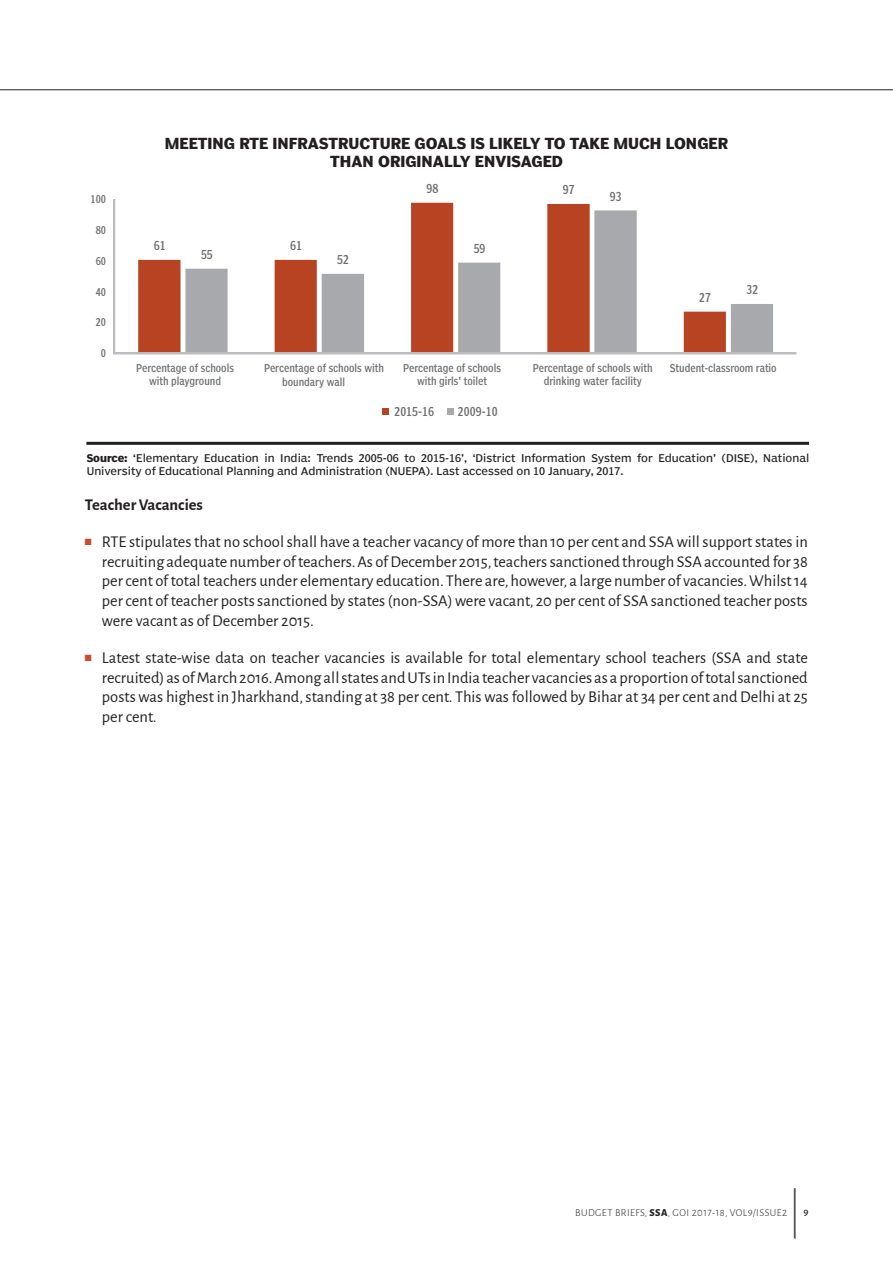
<style>
.page{position:relative;width:893px;height:1263px;background:#fff}
.page>*{position:absolute;margin:0;border:0;box-sizing:border-box;transform-origin:0 0}
.t1{font:16.5px/19.8px "Alegreya Sans";color:#231f20;text-align:justify}
.t2{font:700 16.5px "Alegreya Sans";color:#231f20}
.t3{font:700 15px "Poynter Agate One";color:#231f20}
.t4{font:12.15px "Poynter Agate One Comp";color:#6d6e70}
.t5{font:10.65px/12.6px "Poynter Agate One Comp";color:#6d6e70;text-align:center}
.t6{font:10.5px/12.6px "Poynter Agate One";color:#231f20}
.t7{font:300 10.5px "Alegreya Sans";letter-spacing:.04em;color:#231f20}
.t8{font:500 10.5px "Alegreya Sans";color:#231f20}
.s1{font-weight:700}
.s2{color:#ca4a2b}
.s3{font-weight:800}
</style>
<div class="page">
<hr style="left:0;top:89px;width:893px;height:1px;background:#231f20">
<svg style="left:794px;top:1188px;width:2px;height:51px"></svg>
<hr style="left:86px;top:442px;width:723px;height:3px;background:#231f20">
<svg style="left:726px;top:304px;width:47px;height:49px;background:#b0b2b4"></svg>
<svg style="left:138px;top:203px;width:588px;height:150px"></svg>
<div style="left:113px;top:199px;width:2px;height:155px;border:1px solid #bbbdc0"></div>
<div style="left:114px;top:353px;width:682px;height:1px;border:1px solid #bbbdc0"></div>
<div style="left:447px;top:408px;width:6px;height:7px;background:#a7a9ac"></div>
<div style="left:383px;top:408px;width:6px;height:7px;background:#b84322"></div>
<p class="t5" style="left:91px;top:193px;width:17px">100</p>
<p class="t5" style="left:96px;top:223px;width:12px">80</p>
<p class="t5" style="left:96px;top:254px;width:12px">60</p>
<p class="t5" style="left:96px;top:285px;width:12px">40</p>
<p class="t5" style="left:96px;top:316px;width:12px">20</p>
<p class="t5" style="left:101px;top:347px;width:7px">0</p>
<p class="t3" style="left:165px;top:134px;width:565px">MEETING RTE INFRASTRUCTURE GOALS IS LIKELY TO TAKE MUCH LONGER</p>
<p class="t3" style="left:330px;top:152px;width:234px">THAN ORIGINALLY ENVISAGED</p>
<p class="t4" style="left:154px;top:238px;width:13px">61</p>
<p class="t4" style="left:290px;top:238px;width:13px">61</p>
<p class="t4" style="left:201px;top:247px;width:13px">55</p>
<p class="t4" style="left:337px;top:252px;width:13px">52</p>
<p class="t4" style="left:427px;top:181px;width:13px">98</p>
<p class="t4" style="left:563px;top:182px;width:13px">97</p>
<p class="t4" style="left:474px;top:241px;width:13px">59</p>
<p class="t4" style="left:610px;top:189px;width:13px">93</p>
<p class="t4" style="left:699px;top:290px;width:13px">27</p>
<p class="t4" style="left:746px;top:282px;width:13px">32</p>
<p class="t5" style="left:136px;top:362px;width:99px">Percentage of schools with playground</p>
<p class="t5" style="left:282px;top:361px;width:103px;line-height:13.8px;text-align:left;text-indent:-18px">Percentage of schools with boundary wall</p>
<p class="t5" style="left:403px;top:362px;width:99px">Percentage of schools with girls' toilet</p>
<p class="t5" style="left:533px;top:362px;width:121px">Percentage of schools with drinking water facility</p>
<p class="t5" style="left:670px;top:362px;width:108px">Student-classroom ratio</p>
<p class="t4" style="left:394px;top:404px;width:41px">2015-16</p>
<p class="t4" style="left:458px;top:404px;width:41px">2009-10</p>
<p class="t6" style="left:87px;top:452px;width:724px"><span class="s1">Source:</span> ‘Elementary Education in India: Trends 2005-06 to 2015-16’, ‘District Information System for Education’ (DISE), National<br>University of Educational Planning and Administration (NUEPA). Last accessed on 10 January, 2017.</p>
<p class="t2" style="left:85px;top:492px;width:120px">Teacher Vacancies</p>
<p class="t1" style="left:102px;top:531px;width:707px;text-indent:-17px"><span class="s2">■</span> RTE stipulates that no school shall have a teacher vacancy of more than 10 per cent and SSA will support states in recruiting adequate number of teachers. As of December 2015, teachers sanctioned through SSA accounted for 38 per cent of total teachers under elementary education. There are, however, a large number of vacancies. Whilst 14 per cent of teacher posts sanctioned by states (non-SSA) were vacant, 20 per cent of SSA sanctioned teacher posts were vacant as of December 2015.</p>
<p class="t1" style="left:102px;top:647px;width:707px;text-indent:-17px"><span class="s2">■</span> Latest state-wise data on teacher vacancies is available for total elementary school teachers (SSA and state recruited) as of March 2016. Among all states and UTs in India teacher vacancies as a proportion of total sanctioned posts was highest in Jharkhand, standing at 38 per cent. This was followed by Bihar at 34 per cent and Delhi at 25 per cent.</p>
<p class="t7" style="left:575px;top:1206px;width:214px">BUDGET BRIEFS, <span class="s3">SSA</span>, GOI 2017-18, VOL9/ISSUE2</p>
<p class="t8" style="left:803px;top:1205px;width:6px">9</p>
</div>
